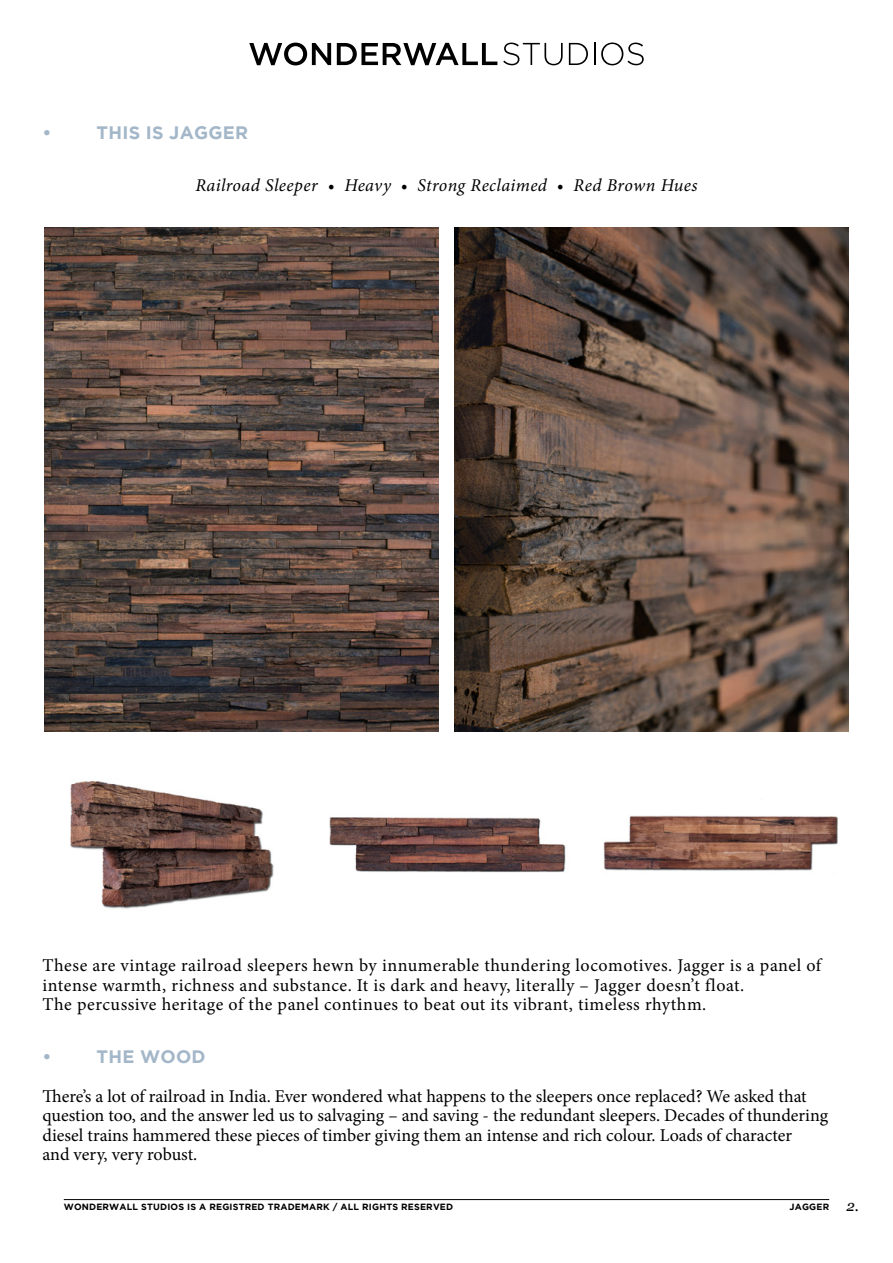
<style>
.page{position:relative;width:893px;height:1263px;background:#fff}
.page>*{position:absolute;margin:0;border:0;box-sizing:border-box;transform-origin:0 0}
.t1{font:18px/19.5px "Minion Pro";letter-spacing:.005em;color:#000}
.t2{font:18px/19.5px "Minion Pro";letter-spacing:.03em;color:#000}
.t3{font:italic 18px "Minion Pro";letter-spacing:.025em;color:#000}
.t4{font:700 18px "Gotham";letter-spacing:.015em;color:#a3b7c9}
.t5{font:700 9px "Gotham";letter-spacing:.02em;color:#000}
.s1{font-family:"Georgia";font-weight:400;font-style:italic;font-size:15px}
</style>
<div class="page">
<hr style="left:64px;top:1199px;width:765px;height:1px;background:#000">
<svg style="left:249px;top:43px;width:82px;height:22px"></svg>
<svg style="left:337px;top:43px;width:160px;height:22px"></svg>
<svg style="left:503px;top:43px;width:60px;height:22px"></svg>
<svg style="left:569px;top:43px;width:19px;height:22px"></svg>
<svg style="left:594px;top:43px;width:1px;height:22px"></svg>
<svg style="left:601px;top:43px;width:43px;height:22px"></svg>
<img style="left:317px;top:724px;width:259px;height:149px">
<img style="left:603px;top:815px;width:235px;height:56px">
<img style="left:70px;top:781px;width:204px;height:128px">
<img style="left:44px;top:227px;width:394px;height:504px">
<img style="left:455px;top:227px;width:394px;height:504px">
<p class="t4" style="left:43px;top:122px;width:10px">•</p>
<p class="t4" style="left:97px;top:122px;width:153px">THIS IS JAGGER</p>
<p class="t3" style="left:195px;top:173px;width:504px">Railroad Sleeper • Heavy • Strong Reclaimed • Red Brown Hues</p>
<p class="t2" style="left:43px;top:956px;width:780px">These are vintage railroad sleepers hewn by innumerable thundering locomotives. Jagger is a panel of intense warmth, richness and substance. It is dark and heavy, literally – Jagger doesn’t float.<br>The percussive heritage of the panel continues to beat out its vibrant, timeless rhythm.</p>
<p class="t4" style="left:43px;top:1046px;width:10px">•</p>
<p class="t4" style="left:97px;top:1046px;width:111px">THE WOOD</p>
<p class="t1" style="left:43px;top:1086px;width:787px">There’s a lot of railroad in India. Ever wondered what happens to the sleepers once replaced? We asked that question too, and the answer led us to salvaging – and saving - the redundant sleepers. Decades of thundering diesel trains hammered these pieces of timber giving them an intense and rich colour. Loads of character<br>and very, very robust.</p>
<p class="t5" style="left:64px;top:1201px;width:391px">WONDERWALL STUDIOS IS A REGISTRED TRADEMARK / ALL RIGHTS RESERVED</p>
<p class="t5" style="left:789px;top:1201px;width:71px">JAGGER <span class="s1">2.</span></p>
</div>
